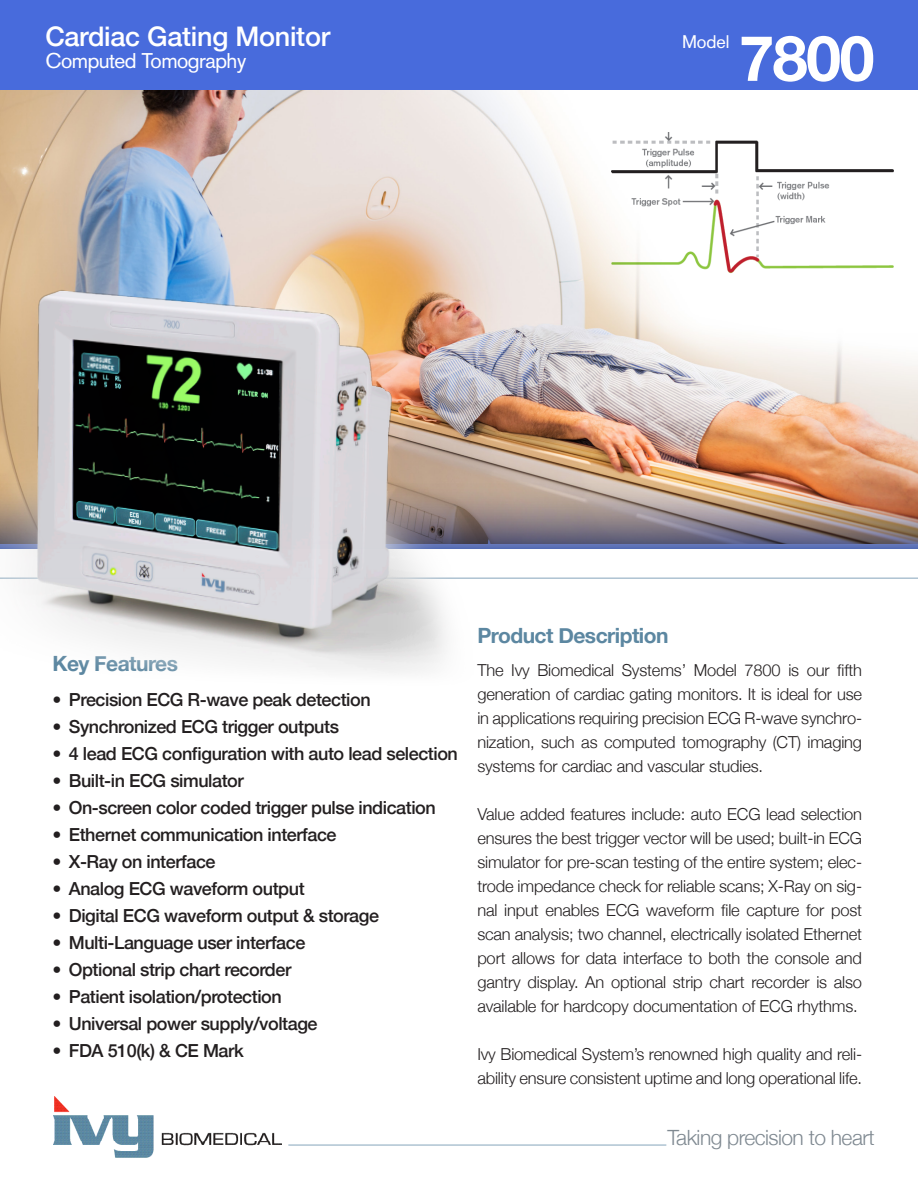
<style>
.page{position:relative;width:918px;height:1188px;background:#fff}
.page>*{position:absolute;margin:0;border:0;box-sizing:border-box;transform-origin:0 0}
.t1{font:700 63px "Helvetica Neue";color:#fff}
.t2{font:500 27px "Helvetica Neue";letter-spacing:-.01em;color:#fff}
.t3{font:700 21px "Helvetica Neue";letter-spacing:-.025em;color:#5c87a1}
.t4{font:300 21px "Helvetica Neue";letter-spacing:-.025em;color:#7f8991}
.t5{font:21px "Akzidenz Grotesk";letter-spacing:-.025em;color:#fff}
.t6{font:500 18px "Helvetica Neue";letter-spacing:-.025em;color:#231f20}
.t7{font:18px "Akzidenz Grotesk";color:#fff}
.t8{font:300 16.5px/24px "Helvetica Neue";letter-spacing:-.01em;color:#231f20;text-align:justify}
</style>
<div class="page">
<img style="left:0;top:89px;width:918px;height:390px">
<hr style="left:288px;top:1145px;width:378px;height:1px;background:#85a5bb">
<img style="left:53px;top:1096px;width:228px;height:61px">
<div style="left:0;top:0;width:918px;height:89px;background:#486bdc"></div>
<hr style="left:0;top:578px;width:918px;height:1px;background:#85a5bb">
<img style="left:496px;top:479px;width:422px;height:69px">
<img style="left:0;top:274px;width:496px;height:400px">
<img style="left:605px;top:133px;width:298px;height:145px">
<p class="t2" style="left:45px;top:14px;width:286px">Cardiac Gating Monitor</p>
<p class="t5" style="left:45px;top:49px;width:202px">Computed Tomography</p>
<p class="t7" style="left:682px;top:31px;width:49px">Model</p>
<p class="t1" style="left:739px;top:9px;width:137px">7800</p>
<p class="t3" style="left:52px;top:648px;width:127px">Key Features</p>
<p class="t6" style="left:52px;top:686px;width:320px">• Precision ECG R-wave peak detection</p>
<p class="t6" style="left:52px;top:713px;width:288px">• Synchronized ECG trigger outputs</p>
<p class="t6" style="left:52px;top:740px;width:407px">• 4 lead ECG configuration with auto lead selection</p>
<p class="t6" style="left:52px;top:767px;width:193px">• Built-in ECG simulator</p>
<p class="t6" style="left:52px;top:794px;width:385px">• On-screen color coded trigger pulse indication</p>
<p class="t6" style="left:52px;top:821px;width:286px">• Ethernet communication interface</p>
<p class="t6" style="left:52px;top:848px;width:165px">• X-Ray on interface</p>
<p class="t6" style="left:52px;top:875px;width:254px">• Analog ECG waveform output</p>
<p class="t6" style="left:52px;top:902px;width:328px">• Digital ECG waveform output &amp; storage</p>
<p class="t6" style="left:52px;top:929px;width:255px">• Multi-Language user interface</p>
<p class="t6" style="left:52px;top:956px;width:241px">• Optional strip chart recorder</p>
<p class="t6" style="left:52px;top:983px;width:231px">• Patient isolation/protection</p>
<p class="t6" style="left:52px;top:1010px;width:267px">• Universal power supply/voltage</p>
<p class="t6" style="left:52px;top:1037px;width:193px">• FDA 510(k) &amp; CE Mark</p>
<p class="t3" style="left:477px;top:619px;width:193px">Product Description</p>
<p class="t8" style="left:477px;top:657px;width:386px">The Ivy Biomedical Systems’ Model 7800 is our fifth generation of cardiac gating monitors. It is ideal for use in applications requiring precision ECG R-wave synchro&shy;nization, such as computed tomography (CT) imaging systems for cardiac and vascular studies.</p>
<p class="t8" style="left:477px;top:801px;width:386px">Value added features include: auto ECG lead selection ensures the best trigger vector will be used; built-in ECG simulator for pre-scan testing of the entire system; elec&shy;trode impedance check for reliable scans; X-Ray on sig&shy;nal input enables ECG waveform file capture for post scan analysis; two channel, electrically isolated Ethernet port allows for data interface to both the console and gantry display. An optional strip chart recorder is also available for hardcopy documentation of ECG rhythms.</p>
<p class="t8" style="left:477px;top:1041px;width:386px">Ivy Biomedical System’s renowned high quality and reli&shy;ability ensure consistent uptime and long operational life.</p>
<p class="t4" style="left:667px;top:1121px;width:209px">Taking precision to heart</p>
</div>
